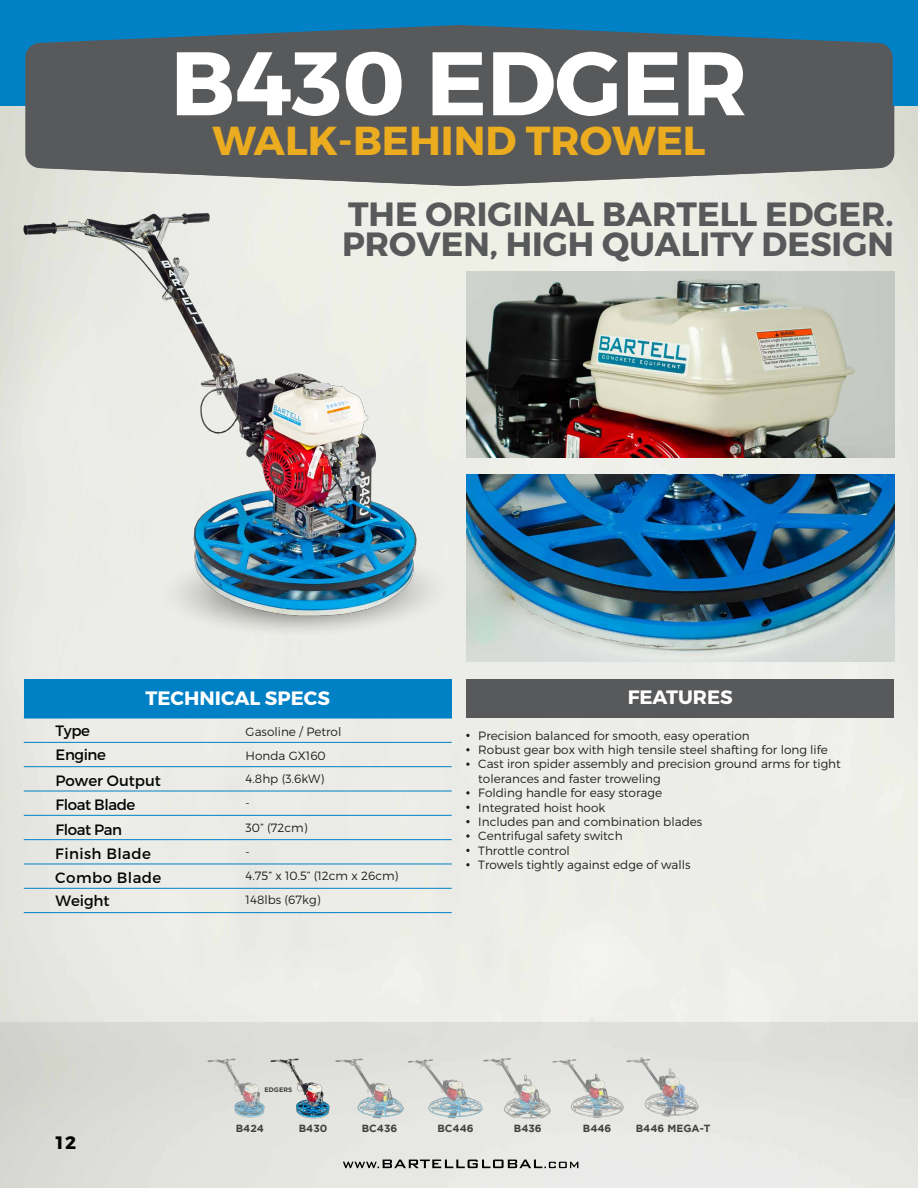
<style>
.page{position:relative;width:918px;height:1188px;background:#fff}
.page>*{position:absolute;margin:0;border:0;box-sizing:border-box;transform-origin:0 0}
.t1{font:700 90px "Montserrat";color:#fff}
.t2{font:700 40.35px "Montserrat";color:#ebac20}
.t3{font:700 33.6px/30px "Montserrat";color:#58595b}
.t4{font:700 19.35px "Montserrat";color:#fff}
.t5{font:700 18px "Montserrat";color:#000}
.t6{font:15px/24.5px "Montserrat";letter-spacing:-.03em;color:#040505}
.t7{font:15px "Montserrat";letter-spacing:.03em;color:#040505}
.t8{font:15px "Montserrat";letter-spacing:-.005em;color:#040505}
.t9{font:300 12px/14.4px "Montserrat";color:#231f20}
.t10{font:700 10.35px "Gotham";color:#414042}
.t11{font:700 6.45px "Gotham";color:#414042}
</style>
<div class="page">
<img style="left:0;top:106px;width:918px;height:916px">
<div style="left:0;top:1022px;width:918px;height:166px;background:linear-gradient(to right,#dbdcd8,#e8e9e5)"></div>
<svg style="left:343px;top:1160px;width:235px;height:8px;background:#969794"></svg>
<div style="left:0;top:0;width:917px;height:106px;background:#0081c6"></div>
<svg style="left:25px;top:25px;width:868px;height:161px;background:#5b6368"></svg>
<svg style="left:154px;top:545px;width:300px;height:93px;background:#e8e9e4"></svg>
<img style="left:19px;top:203px;width:408px;height:419px">
<div style="left:24px;top:679px;width:428px;height:39px;background:#0081c6"></div>
<hr style="left:24px;top:718px;width:428px;height:1px;background:#0081c6">
<hr style="left:24px;top:742px;width:428px;height:1px;background:#0081c6">
<hr style="left:24px;top:766px;width:428px;height:1px;background:#0081c6">
<hr style="left:24px;top:791px;width:428px;height:1px;background:#0081c6">
<hr style="left:24px;top:815px;width:428px;height:1px;background:#0081c6">
<hr style="left:24px;top:839px;width:428px;height:1px;background:#0081c6">
<hr style="left:24px;top:864px;width:428px;height:1px;background:#0081c6">
<hr style="left:24px;top:888px;width:428px;height:1px;background:#0081c6">
<hr style="left:24px;top:912px;width:428px;height:1px;background:#0081c6">
<img style="left:467px;top:475px;width:427px;height:186px">
<img style="left:467px;top:271px;width:427px;height:187px">
<div style="left:466px;top:679px;width:428px;height:39px;background:#58595b"></div>
<svg style="left:466px;top:734px;width:4px;height:3px"></svg>
<svg style="left:466px;top:748px;width:4px;height:3px"></svg>
<svg style="left:466px;top:763px;width:4px;height:3px"></svg>
<svg style="left:466px;top:791px;width:4px;height:4px"></svg>
<svg style="left:466px;top:849px;width:4px;height:3px"></svg>
<svg style="left:466px;top:863px;width:4px;height:3px"></svg>
<svg style="left:466px;top:834px;width:4px;height:4px"></svg>
<svg style="left:466px;top:820px;width:4px;height:3px"></svg>
<svg style="left:466px;top:806px;width:4px;height:3px"></svg>
<img style="left:407px;top:1057px;width:217px;height:62px">
<img style="left:336px;top:1058px;width:67px;height:61px">
<img style="left:626px;top:1055px;width:76px;height:64px">
<img style="left:207px;top:1057px;width:57px;height:60px">
<img style="left:271px;top:1058px;width:59px;height:61px">
<h1 class="t1" style="left:171px;top:28px;width:578px">B430 EDGER</h1>
<h2 class="t2" style="left:212px;top:115px;width:495px">WALK-BEHIND TROWEL</h2>
<h3 class="t3" style="left:342px;top:200px;width:553px">THE ORIGINAL BARTELL EDGER.<br>PROVEN, HIGH QUALITY DESIGN</h3>
<h3 class="t4" style="left:146px;top:687px;width:186px">TECHNICAL SPECS</h3>
<p class="t6" style="left:56px;top:718px;width:52px">Type<br>Engine</p>
<p class="t6" style="left:55px;top:768px;width:107px">Power Output<br>Float Blade<br>Float Pan</p>
<p class="t7" style="left:55px;top:845px;width:97px">Finish Blade</p>
<p class="t7" style="left:55px;top:868px;width:108px">Combo Blade</p>
<p class="t8" style="left:55px;top:892px;width:56px">Weight</p>
<p class="t9" style="left:246px;top:720px;width:97px;line-height:23.7px">Gasoline / Petrol<br>Honda GX160<br>4.8hp (3.6kW)</p>
<p class="t9" style="left:246px;top:790px;width:63px;line-height:24.5px">-<br>30” (72cm)</p>
<p class="t9" style="left:246px;top:869px;width:154px">4.75” x 10.5” (12cm x 26cm)</p>
<p class="t9" style="left:246px;top:844px;width:6px">-</p>
<p class="t9" style="left:246px;top:893px;width:76px">148lbs (67kg)</p>
<p class="t11" style="left:265px;top:1086px;width:29px">EDGERS</p>
<h3 class="t4" style="left:628px;top:685px;width:107px">FEATURES</h3>
<p class="t9" style="left:478px;top:728px;width:364px">Precision balanced for smooth, easy operation<br>Robust gear box with high tensile steel shafting for long life Cast iron spider assembly and precision ground arms for tight tolerances and faster troweling<br>Folding handle for easy storage<br>Integrated hoist hook<br>Includes pan and combination blades<br>Centrifugal safety switch<br>Throttle control<br>Trowels tightly against edge of walls</p>
<h3 class="t5" style="left:54px;top:1128px;width:24px">12</h3>
<p class="t10" style="left:236px;top:1122px;width:30px">B424</p>
<p class="t10" style="left:299px;top:1122px;width:30px">B430</p>
<p class="t10" style="left:362px;top:1122px;width:37px">BC436</p>
<p class="t10" style="left:437px;top:1122px;width:38px">BC446</p>
<p class="t10" style="left:514px;top:1122px;width:29px">B436</p>
<p class="t10" style="left:583px;top:1122px;width:30px">B446</p>
<p class="t10" style="left:636px;top:1122px;width:76px">B446 MEGA-T</p>
</div>
